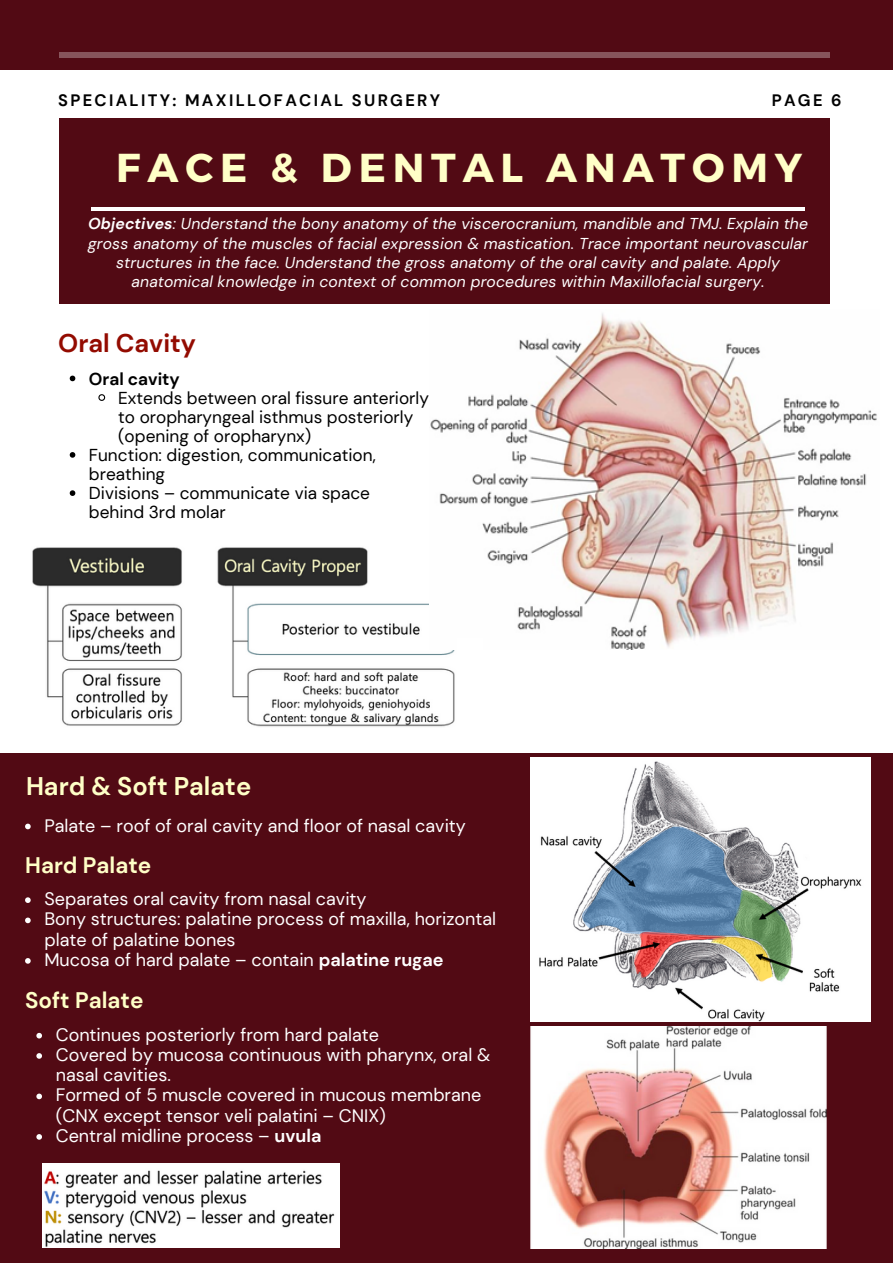
<style>
.page{position:relative;width:893px;height:1264px;background:#fff}
.page>*{position:absolute;margin:0;border:0;box-sizing:border-box;transform-origin:0 0}
.t1{font:700 40.35px "Montserrat";letter-spacing:.17em;color:#ffffc7}
.t2{font:700 25.5px "DM Sans";color:#ffffc7}
.t3{font:700 25.5px "DM Sans";color:#930b00}
.t4{font:700 22.5px "DM Sans";color:#ffffc7}
.t5{font:18px/20.2px "DM Sans";color:#fff}
.t6{font:17.25px/19px "DM Sans";color:#000}
.t7{font:700 17.25px "DM Sans";color:#000}
.t8{font:700 16.5px "DM Sans";letter-spacing:.14em;color:#000}
.t9{font:italic 15.75px/19px "DM Sans";letter-spacing:.01em;color:#fff;text-align:center}
.s1{font-weight:700}
</style>
<div class="page">
<div style="left:0;top:0;width:892px;height:1262px;background:#520a14"></div>
<div style="left:0;top:70px;width:892px;height:683px;background:#fff"></div>
<div style="left:60px;top:119px;width:770px;height:185px;background:#520a14"></div>
<hr style="left:92px;top:207px;width:712px;height:3px;background:#fff">
<hr style="left:60px;top:53px;width:770px;height:4px;background:#87555c">
<svg style="left:70px;top:375px;width:5px;height:6px"></svg>
<svg style="left:98px;top:394px;width:8px;height:7px"></svg>
<svg style="left:70px;top:452px;width:5px;height:5px"></svg>
<svg style="left:70px;top:490px;width:5px;height:6px"></svg>
<img style="left:32px;top:547px;width:423px;height:180px">
<img style="left:429px;top:313px;width:448px;height:336px">
<svg style="left:25px;top:823px;width:6px;height:6px"></svg>
<svg style="left:25px;top:897px;width:6px;height:6px"></svg>
<svg style="left:25px;top:917px;width:6px;height:6px"></svg>
<svg style="left:25px;top:958px;width:6px;height:5px"></svg>
<svg style="left:36px;top:1032px;width:6px;height:6px"></svg>
<svg style="left:36px;top:1053px;width:6px;height:5px"></svg>
<svg style="left:36px;top:1093px;width:6px;height:6px"></svg>
<svg style="left:36px;top:1134px;width:6px;height:5px"></svg>
<img style="left:42px;top:1163px;width:297px;height:84px">
<img style="left:531px;top:757px;width:339px;height:264px">
<img style="left:531px;top:1026px;width:295px;height:222px">
<p class="t8" style="left:58px;top:90px;width:383px">SPECIALITY: MAXILLOFACIAL SURGERY</p>
<p class="t8" style="left:771px;top:90px;width:71px">PAGE 6</p>
<p class="t1" style="left:116px;top:142px;width:687px">FACE &amp; DENTAL ANATOMY</p>
<p class="t9" style="left:88px;top:214px;width:721px"><span class="s1">Objectives</span>: Understand the bony anatomy of the viscerocranium, mandible and TMJ. Explain the gross anatomy of the muscles of facial expression &amp; mastication. Trace important neurovascular structures in the face. Understand the gross anatomy of the oral cavity and palate. Apply anatomical knowledge in context of common procedures within Maxillofacial surgery.</p>
<p class="t3" style="left:58px;top:327px;width:139px">Oral Cavity</p>
<p class="t7" style="left:89px;top:367px;width:92px">Oral cavity</p>
<p class="t6" style="left:118px;top:388px;width:312px">Extends between oral fissure anteriorly to oropharyngeal isthmus posteriorly (opening of oropharynx)</p>
<p class="t6" style="left:89px;top:445px;width:288px">Function: digestion, communication, breathing</p>
<p class="t6" style="left:89px;top:484px;width:283px">Divisions – communicate via space behind 3rd molar</p>
<p class="t2" style="left:26px;top:769px;width:227px">Hard &amp; Soft Palate</p>
<p class="t5" style="left:44px;top:815px;width:423px">Palate – roof of oral cavity and floor of nasal cavity</p>
<p class="t4" style="left:25px;top:851px;width:128px">Hard Palate</p>
<p class="t5" style="left:44px;top:889px;width:324px">Separates oral cavity from nasal cavity</p>
<p class="t5" style="left:44px;top:909px;width:453px">Bony structures: palatine process of maxilla, horizontal plate of palatine bones</p>
<p class="t5" style="left:44px;top:949px;width:401px">Mucosa of hard palate – contain <span class="s1">palatine rugae</span></p>
<p class="t4" style="left:25px;top:985px;width:120px">Soft Palate</p>
<p class="t5" style="left:56px;top:1024px;width:325px">Continues posteriorly from hard palate</p>
<p class="t5" style="left:56px;top:1044px;width:436px">Covered by mucosa continuous with pharynx, oral &amp; nasal cavities.</p>
<p class="t5" style="left:56px;top:1085px;width:427px">Formed of 5 muscle covered in mucous membrane (CNX except tensor veli palatini – CNIX)</p>
<p class="t5" style="left:56px;top:1125px;width:267px">Central midline process – <span class="s1">uvula</span></p>
</div>
